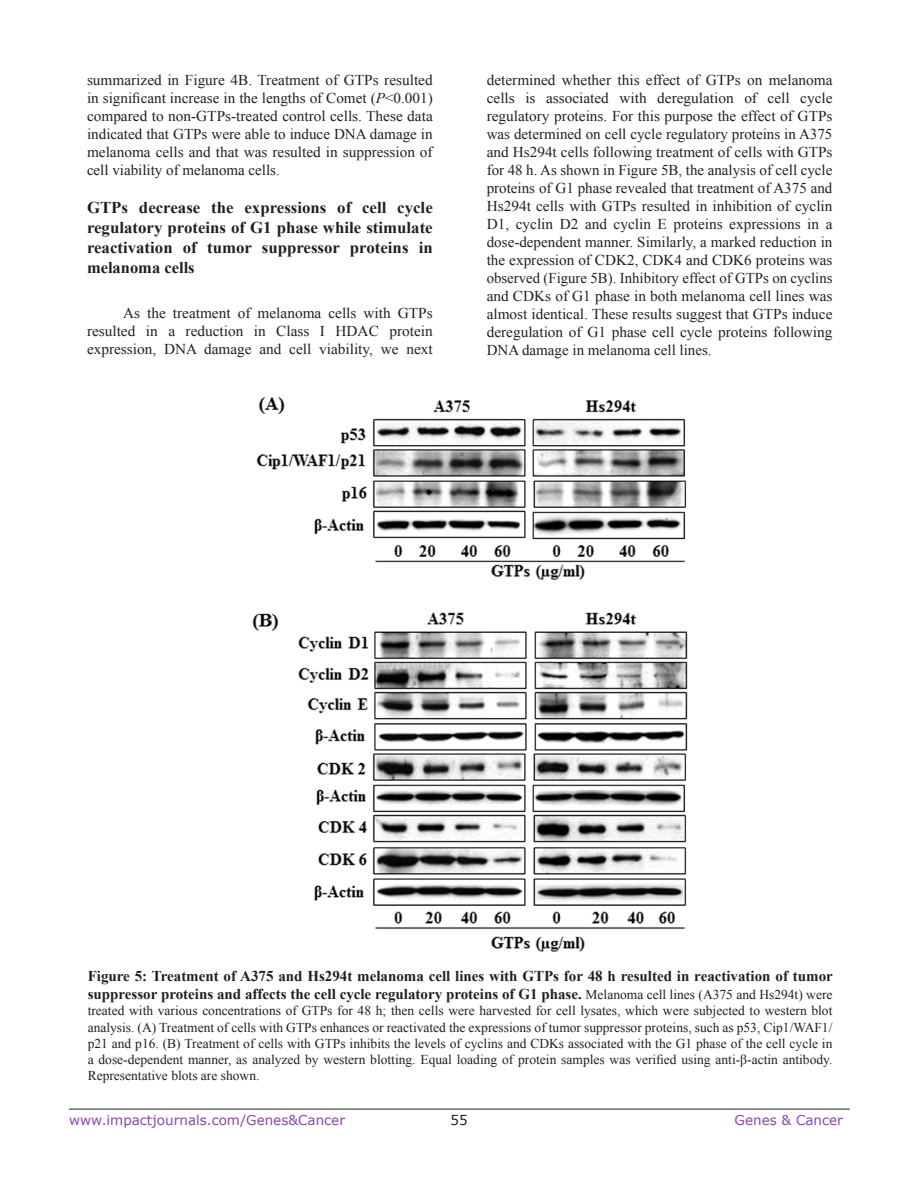
<style>
.page{position:relative;width:918px;height:1188px;background:#fff}
.page>*{position:absolute;margin:0;border:0;box-sizing:border-box;transform-origin:0 0}
.SubHeading{font:700 16.5px/19.8px "Times New Roman";color:#221f22;text-align:justify}
.BodyText{font:15px/18px "Times New Roman";color:#221f22;text-align:justify}
.FigureText{font:700 15px/18px "Times New Roman";color:#221f22}
.FigureText-2{font:13.5px/16.2px "Times New Roman";color:#221f22;text-align:justify}
.t1{font:13.5px "Verdana";color:#8e44ad}
.t2{font:13.5px "Verdana";color:#221f22}
.s1{font-style:italic}
.s2{font-weight:400;font-size:13.5px}
</style>
<div class="page">
<hr style="left:69px;top:1109px;width:781px;height:1px;background:#231f20">
<img style="left:252px;top:397px;width:436px;height:555px">
<p class="BodyText" style="left:87px;top:71px;width:347px">summarized in Figure 4B. Treatment of GTPs resulted in significant increase in the lengths of Comet (<span class="s1">P</span>&lt;0.001) compared to non-GTPs-treated control cells. These data indicated that GTPs were able to induce DNA damage in melanoma cells and that was resulted in suppression of cell viability of melanoma cells.</p>
<p class="SubHeading" style="left:87px;top:197px;width:347px">GTPs decrease the expressions of cell cycle regulatory proteins of G1 phase while stimulate reactivation of tumor suppressor proteins in melanoma cells</p>
<p class="BodyText" style="left:87px;top:303px;width:347px;text-indent:36px">As the treatment of melanoma cells with GTPs resulted in a reduction in Class I HDAC protein expression, DNA damage and cell viability, we next</p>
<p class="BodyText" style="left:487px;top:71px;width:347px">determined whether this effect of GTPs on melanoma cells is associated with deregulation of cell cycle regulatory proteins. For this purpose the effect of GTPs was determined on cell cycle regulatory proteins in A375 and Hs294t cells following treatment of cells with GTPs for 48 h. As shown in Figure 5B, the analysis of cell cycle proteins of G1 phase revealed that treatment of A375 and Hs294t cells with GTPs resulted in inhibition of cyclin D1, cyclin D2 and cyclin E proteins expressions in a dose-dependent manner. Similarly, a marked reduction in the expression of CDK2, CDK4 and CDK6 proteins was observed (Figure 5B). Inhibitory effect of GTPs on cyclins and CDKs of G1 phase in both melanoma cell lines was almost identical. These results suggest that GTPs induce deregulation of G1 phase cell cycle proteins following DNA damage in melanoma cell lines.</p>
<p class="FigureText" style="left:88px;top:967px;width:747px">Figure 5: Treatment of A375 and Hs294t melanoma cell lines with GTPs for 48 h resulted in reactivation of tumor suppressor proteins and affects the cell cycle regulatory proteins of G1 phase. <span class="s2">Melanoma cell lines (A375 and Hs294t) were</span></p>
<p class="FigureText-2" style="left:88px;top:1002px;width:746px">treated with various concentrations of GTPs for 48 h; then cells were harvested for cell lysates, which were subjected to western blot analysis. (A) Treatment of cells with GTPs enhances or reactivated the expressions of tumor suppressor proteins, such as p53, Cip1/WAF1/ p21 and p16. (B) Treatment of cells with GTPs inhibits the levels of cyclins and CDKs associated with the G1 phase of the cell cycle in a dose-dependent manner, as analyzed by western blotting. Equal loading of protein samples was verified using anti-β-actin antibody.<br>Representative blots are shown.</p>
<p class="t1" style="left:69px;top:1111px;width:278px">www.impactjournals.com/Genes&amp;Cancer</p>
<p class="t2" style="left:450px;top:1111px;width:19px">55</p>
<p class="t1" style="left:735px;top:1111px;width:110px">Genes &amp; Cancer</p>
</div>
